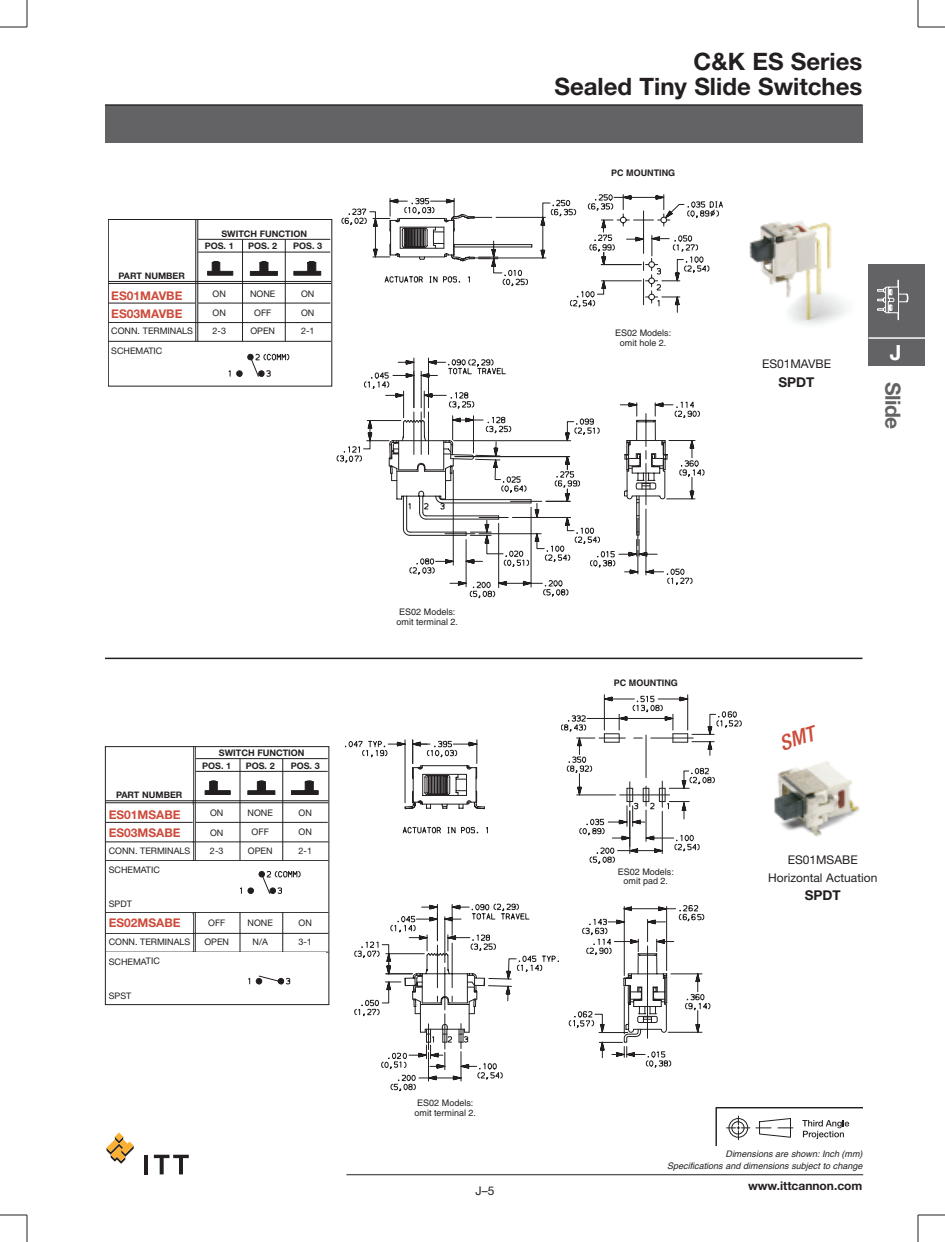
<style>
.page{position:relative;width:945px;height:1242px;background:#fff}
.page>*{position:absolute;margin:0;border:0;box-sizing:border-box;transform-origin:0 0}
.t1{font:700 24px/25.5px "Helvetica Neue";color:#231f20;text-align:right}
.t2{font:700 21px "Helvetica Neue";color:#636366}
.t3{font:700 21px "Helvetica Neue";color:#fff}
.t4{font:700 13.5px "Helvetica Neue";color:#231f20}
.t5{font:700 12px/18px "Helvetica Neue";color:#cd4b3b}
.t6{font:12px/18px "Helvetica Neue";color:#231f20;text-align:center}
.t7{font:700 12px "Helvetica Neue";color:#231f20}
.t8{font:9px "Helvetica Neue";color:#231f20}
.t9{font:9px/9.9px "Helvetica";color:#231f20;text-align:center}
.t10{font:700 9px/12.8px "Helvetica Neue";color:#231f20}
.t11{font:italic 9px/12px "Helvetica";color:#231f20;text-align:right}
.t12{font:700 9px "Helvetica";color:#231f20}
</style>
<div class="page">
<hr style="left:346px;top:1174px;width:517px;height:1px;background:#57585a">
<svg style="left:0;top:1215px;width:28px;height:27px"></svg>
<svg style="left:0;top:0;width:28px;height:28px"></svg>
<svg style="left:918px;top:0;width:27px;height:28px"></svg>
<svg style="left:918px;top:1215px;width:27px;height:27px"></svg>
<div style="left:105px;top:105px;width:757px;height:37px;background:#636366"></div>
<hr style="left:105px;top:104px;width:757px;height:2px;background:#231f20">
<svg style="left:716px;top:1107px;width:146px;height:39px"></svg>
<div style="left:868px;top:264px;width:57px;height:102px;background:#636366"></div>
<hr style="left:868px;top:337px;width:57px;height:2px;background:#fff">
<svg style="left:877px;top:279px;width:32px;height:41px"></svg>
<svg style="left:106px;top:1132px;width:28px;height:32px"></svg>
<hr style="left:144px;top:1155px;width:4px;height:19px;background:#231f20">
<svg style="left:154px;top:1155px;width:35px;height:19px"></svg>
<svg style="left:337px;top:194px;width:386px;height:405px"></svg>
<img style="left:749px;top:221px;width:97px;height:104px">
<svg style="left:229px;top:354px;width:60px;height:23px"></svg>
<hr style="left:105px;top:658px;width:757px;height:1px;background:#231f20">
<svg style="left:354px;top:905px;width:356px;height:187px"></svg>
<svg style="left:345px;top:740px;width:133px;height:94px"></svg>
<svg style="left:412px;top:767px;width:181px;height:260px"></svg>
<svg style="left:561px;top:694px;width:181px;height:173px"></svg>
<hr style="left:195px;top:746px;width:1px;height:206px;background:#231f20">
<hr style="left:193px;top:746px;width:1px;height:206px;background:#231f20">
<hr style="left:240px;top:759px;width:1px;height:193px;background:#231f20">
<hr style="left:282px;top:759px;width:1px;height:193px;background:#231f20">
<hr style="left:106px;top:800px;width:222px;height:1px;background:#231f20">
<hr style="left:106px;top:802px;width:222px;height:1px;background:#231f20">
<hr style="left:106px;top:842px;width:222px;height:1px;background:#231f20">
<hr style="left:106px;top:860px;width:222px;height:1px;background:#231f20">
<hr style="left:106px;top:912px;width:222px;height:1px;background:#231f20">
<hr style="left:106px;top:933px;width:222px;height:1px;background:#231f20">
<hr style="left:106px;top:952px;width:222px;height:1px;background:#231f20">
<div style="left:106px;top:952px;width:220px;height:52px;background:#fff"></div>
<div style="left:106px;top:861px;width:222px;height:51px;background:#fff"></div>
<hr style="left:196px;top:822px;width:132px;height:1px;background:#231f20">
<hr style="left:106px;top:822px;width:87px;height:1px;background:#231f20">
<hr style="left:196px;top:758px;width:132px;height:1px;background:#231f20">
<hr style="left:196px;top:771px;width:132px;height:1px;background:#231f20">
<div style="left:105px;top:746px;width:224px;height:259px;border:1px solid #231f20"></div>
<svg style="left:205px;top:780px;width:26px;height:15px"></svg>
<svg style="left:248px;top:780px;width:27px;height:15px"></svg>
<svg style="left:240px;top:871px;width:60px;height:23px"></svg>
<svg style="left:256px;top:976px;width:34px;height:8px"></svg>
<svg style="left:291px;top:780px;width:28px;height:15px"></svg>
<hr style="left:197px;top:219px;width:1px;height:122px;background:#231f20">
<hr style="left:195px;top:219px;width:1px;height:122px;background:#231f20">
<hr style="left:242px;top:239px;width:1px;height:102px;background:#231f20">
<hr style="left:285px;top:239px;width:1px;height:102px;background:#231f20">
<hr style="left:108px;top:281px;width:223px;height:1px;background:#231f20">
<hr style="left:108px;top:283px;width:223px;height:1px;background:#231f20">
<hr style="left:108px;top:322px;width:223px;height:1px;background:#231f20">
<hr style="left:108px;top:341px;width:223px;height:1px;background:#231f20">
<hr style="left:198px;top:303px;width:132px;height:1px;background:#231f20">
<hr style="left:108px;top:303px;width:87px;height:1px;background:#231f20">
<hr style="left:198px;top:239px;width:132px;height:1px;background:#231f20">
<hr style="left:198px;top:252px;width:132px;height:1px;background:#231f20">
<div style="left:108px;top:219px;width:224px;height:167px;border:1px solid #231f20"></div>
<svg style="left:208px;top:261px;width:25px;height:14px"></svg>
<svg style="left:250px;top:261px;width:27px;height:14px"></svg>
<svg style="left:294px;top:261px;width:27px;height:14px"></svg>
<img style="left:774px;top:761px;width:86px;height:76px">
<p class="t10" style="left:119px;top:270px;width:68px">PART NUMBER</p>
<h3 class="t5" style="left:111px;top:288px;width:73px">ES01MAVBE<br>ES03MAVBE</h3>
<p class="t10" style="left:205px;top:228px;width:104px;text-indent:17px">SWITCH FUNCTION<br>POS. 1</p>
<p class="t10" style="left:248px;top:241px;width:31px">POS. 2</p>
<p class="t10" style="left:293px;top:241px;width:31px">POS. 3</p>
<p class="t8" style="left:213px;top:290px;width:15px">ON</p>
<p class="t8" style="left:250px;top:290px;width:27px">NONE</p>
<p class="t8" style="left:301px;top:290px;width:15px">ON</p>
<p class="t8" style="left:213px;top:310px;width:15px">ON</p>
<p class="t8" style="left:254px;top:310px;width:19px">OFF</p>
<p class="t8" style="left:301px;top:310px;width:15px">ON</p>
<p class="t8" style="left:111px;top:328px;width:83px">CONN. TERMINALS</p>
<p class="t8" style="left:213px;top:328px;width:15px">2-3</p>
<p class="t8" style="left:250px;top:328px;width:26px">OPEN</p>
<p class="t8" style="left:301px;top:328px;width:15px">2-1</p>
<p class="t8" style="left:111px;top:347px;width:53px">SCHEMATIC</p>
<p class="t10" style="left:116px;top:789px;width:68px">PART NUMBER</p>
<h3 class="t5" style="left:109px;top:807px;width:74px">ES01MSABE<br>ES03MSABE</h3>
<p class="t10" style="left:202px;top:747px;width:104px;text-indent:17px">SWITCH FUNCTION<br>POS. 1</p>
<p class="t10" style="left:246px;top:760px;width:31px">POS. 2</p>
<p class="t10" style="left:291px;top:760px;width:31px">POS. 3</p>
<p class="t8" style="left:210px;top:810px;width:15px">ON</p>
<p class="t8" style="left:248px;top:810px;width:27px">NONE</p>
<p class="t8" style="left:299px;top:810px;width:15px">ON</p>
<p class="t8" style="left:210px;top:829px;width:15px">ON</p>
<p class="t8" style="left:252px;top:829px;width:19px">OFF</p>
<p class="t8" style="left:299px;top:829px;width:15px">ON</p>
<p class="t8" style="left:109px;top:847px;width:83px">CONN. TERMINALS</p>
<p class="t8" style="left:210px;top:847px;width:15px">2-3</p>
<p class="t8" style="left:248px;top:847px;width:26px">OPEN</p>
<p class="t8" style="left:299px;top:847px;width:15px">2-1</p>
<p class="t8" style="left:109px;top:867px;width:53px">SCHEMATIC</p>
<p class="t8" style="left:109px;top:901px;width:25px">SPDT</p>
<h3 class="t5" style="left:109px;top:915px;width:74px">ES02MSABE</h3>
<p class="t8" style="left:208px;top:920px;width:19px">OFF</p>
<p class="t8" style="left:248px;top:920px;width:27px">NONE</p>
<p class="t8" style="left:299px;top:920px;width:15px">ON</p>
<p class="t8" style="left:109px;top:939px;width:83px">CONN. TERMINALS</p>
<p class="t8" style="left:204px;top:939px;width:26px">OPEN</p>
<p class="t8" style="left:253px;top:939px;width:17px">N/A</p>
<p class="t8" style="left:298px;top:939px;width:15px">3-1</p>
<p class="t8" style="left:109px;top:958px;width:53px">SCHEMATIC</p>
<p class="t8" style="left:109px;top:992px;width:24px">SPST</p>
<p class="t9" style="left:397px;top:608px;width:63px">ES02 Models: omit terminal 2.</p>
<h1 class="t1" style="left:554px;top:50px;width:310px">C&amp;K ES Series<br>Sealed Tiny Slide Switches</h1>
<p class="t12" style="left:611px;top:170px;width:66px">PC MOUNTING</p>
<p class="t9" style="left:615px;top:329px;width:58px">ES02 Models: omit hole 2.</p>
<h3 class="t6" style="left:762px;top:356px;width:71px">ES01MAVBE</h3>
<h3 class="t4" style="left:778px;top:377px;width:38px">SPDT</h3>
<h2 class="t3" style="left:890px;top:345px;width:13px">J</h2>
<h2 class="t2" style="left:900px;top:382px;width:49px;rotate:90deg">Slide</h2>
<p class="t12" style="left:614px;top:679px;width:66px">PC MOUNTING</p>
<p class="t9" style="left:618px;top:867px;width:58px">ES02 Models: omit pad 2.</p>
<h3 class="t6" style="left:768px;top:851px;width:111px">ES01MSABE<br>Horizontal Actuation</h3>
<h3 class="t4" style="left:805px;top:891px;width:38px">SPDT</h3>
<p class="t9" style="left:415px;top:1099px;width:63px">ES02 Models: omit terminal 2.</p>
<h3 class="t6" style="left:476px;top:1183px;width:20px">J–5</h3>
<p class="t11" style="left:667px;top:1149px;width:197px">Dimensions are shown: Inch (mm)<br>Specifications and dimensions subject to change</p>
<h3 class="t7" style="left:748px;top:1181px;width:116px">www.ittcannon.com</h3>
</div>
